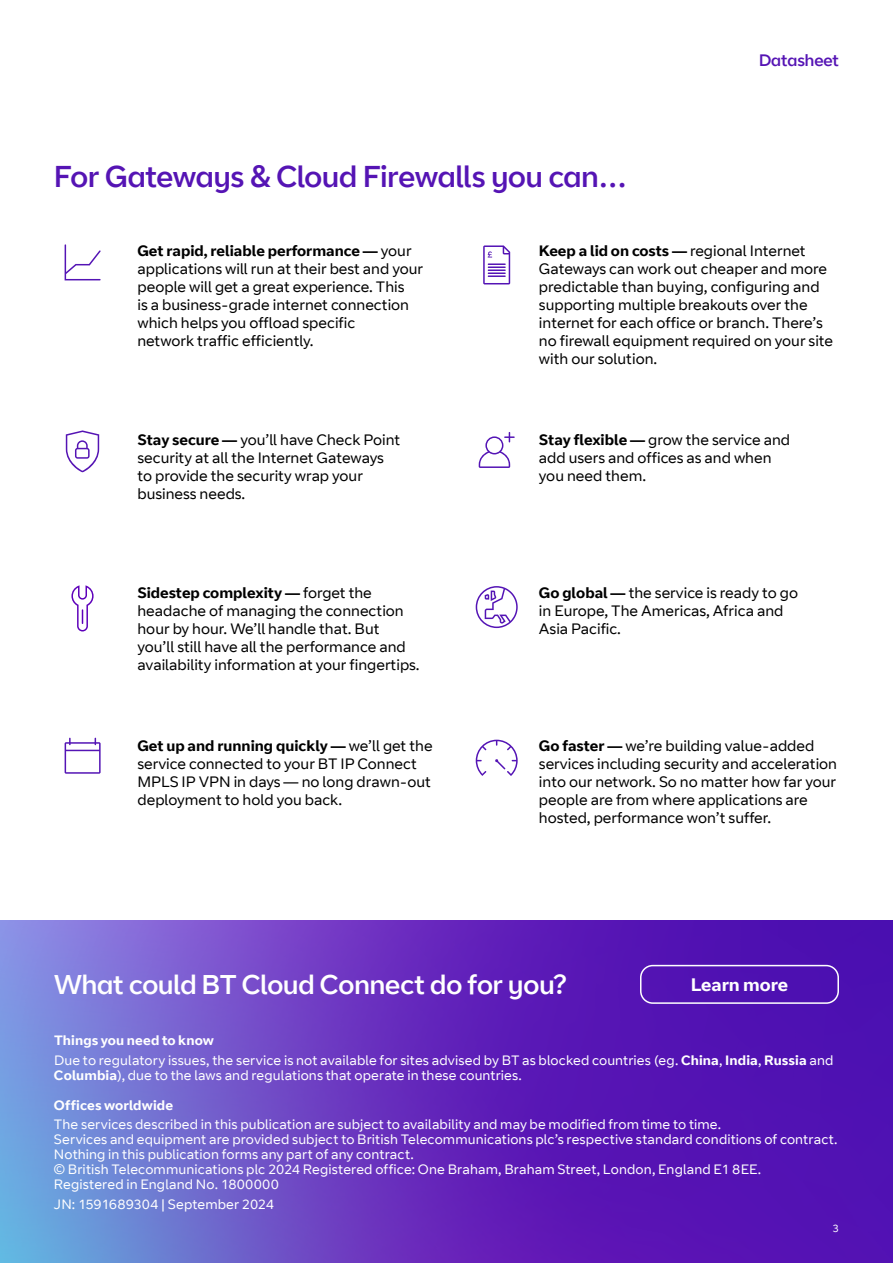
<style>
.page{position:relative;width:893px;height:1263px;background:#fff}
.page>*{position:absolute;margin:0;border:0;box-sizing:border-box;transform-origin:0 0}
.t1{font:30px "BT Curve Headline";letter-spacing:-.005em;color:#5514b4}
.t2{font:27px "BT Curve Headline";color:#fff}
.t3{font:700 18px "BT Curve";color:#fff}
.t4{font:16.5px "BT Curve Headline";color:#5514b4}
.t5{font:15px/18px "BT Curve";color:#000}
.t6{font:13.5px/15px "BT Curve";letter-spacing:.01em;color:#fff}
.t7{font:700 13.5px "BT Curve";letter-spacing:.01em;color:#fff}
.t8{font:10.5px "BT Curve";color:#fff}
.s1{font-weight:700}
</style>
<div class="page">
<svg style="left:0;top:921px;width:893px;height:342px;background:#6339c0"></svg>
<svg style="left:479px;top:432px;width:36px;height:36px"></svg>
<svg style="left:476px;top:740px;width:42px;height:36px"></svg>
<svg style="left:483px;top:245px;width:27px;height:39px"></svg>
<svg style="left:476px;top:586px;width:42px;height:42px"></svg>
<svg style="left:65px;top:738px;width:36px;height:36px"></svg>
<svg style="left:66px;top:430px;width:33px;height:42px"></svg>
<svg style="left:65px;top:244px;width:36px;height:36px"></svg>
<div style="left:640px;top:965px;width:199px;height:39px;border:2px solid #fff;border-radius:12px"></div>
<svg style="left:71px;top:585px;width:23px;height:46px"></svg>
<h1 class="t1" style="left:54px;top:158px;width:575px">For Gateways &amp; Cloud Firewalls you can…</h1>
<p class="t4" style="left:759px;top:50px;width:81px">Datasheet</p>
<p class="t5" style="left:137px;top:243px;width:287px"><span class="s1">Get rapid, reliable performance —</span> your applications will run at their best and your people will get a great experience. This<br>is a business-grade internet connection which helps you offload specific<br>network traffic efficiently.</p>
<p class="t5" style="left:137px;top:432px;width:264px"><span class="s1">Stay secure —</span> you’ll have Check Point security at all the Internet Gateways to provide the security wrap your business needs.</p>
<p class="t5" style="left:137px;top:585px;width:284px"><span class="s1">Sidestep complexity —</span> forget the headache of managing the connection hour by hour. We’ll handle that. But you’ll still have all the performance and availability information at your fingertips.</p>
<p class="t5" style="left:137px;top:738px;width:297px"><span class="s1">Get up and running quickly —</span> we’ll get the service connected to your BT IP Connect MPLS IP VPN in days — no long drawn-out deployment to hold you back.</p>
<p class="t5" style="left:539px;top:243px;width:296px"><span class="s1">Keep a lid on costs —</span> regional Internet Gateways can work out cheaper and more predictable than buying, configuring and supporting multiple breakouts over the internet for each office or branch. There’s no firewall equipment required on your site with our solution.</p>
<p class="t5" style="left:539px;top:432px;width:253px"><span class="s1">Stay flexible —</span> grow the service and add users and offices as and when you need them.</p>
<p class="t5" style="left:539px;top:585px;width:261px"><span class="s1">Go global —</span> the service is ready to go in Europe, The Americas, Africa and<br>Asia Pacific.</p>
<p class="t5" style="left:539px;top:738px;width:300px"><span class="s1">Go faster —</span> we’re building value-added services including security and acceleration into our network. So no matter how far your people are from where applications are hosted, performance won’t suffer.</p>
<h2 class="t2" style="left:54px;top:968px;width:514px">What could BT Cloud Connect do for you?</h2>
<p class="t3" style="left:691px;top:973px;width:99px">Learn more</p>
<p class="t6" style="left:54px;top:1031px;width:781px;line-height:19.5px"><span class="s1">Things you need to know<br></span>Due to regulatory issues, the service is not available for sites advised by BT as blocked countries (eg. <span class="s1">China</span>, <span class="s1">India</span>, <span class="s1">Russia</span> and</p>
<p class="t6" style="left:54px;top:1068px;width:469px"><span class="s1">Columbia</span>), due to the laws and regulations that operate in these countries.</p>
<p class="t7" style="left:54px;top:1097px;width:121px">Offices worldwide</p>
<p class="t6" style="left:54px;top:1118px;width:785px">The services described in this publication are subject to availability and may be modified from time to time.<br>Services and equipment are provided subject to British Telecommunications plc’s respective standard conditions of contract.<br>Nothing in this publication forms any part of any contract.<br>© British Telecommunications plc 2024 Registered office: One Braham, Braham Street, London, England E1 8EE.<br>Registered in England No. 1800000</p>
<p class="t6" style="left:54px;top:1197px;width:222px">JN: 1591689304 | September 2024</p>
<p class="t8" style="left:833px;top:1221px;width:8px">3</p>
</div>
